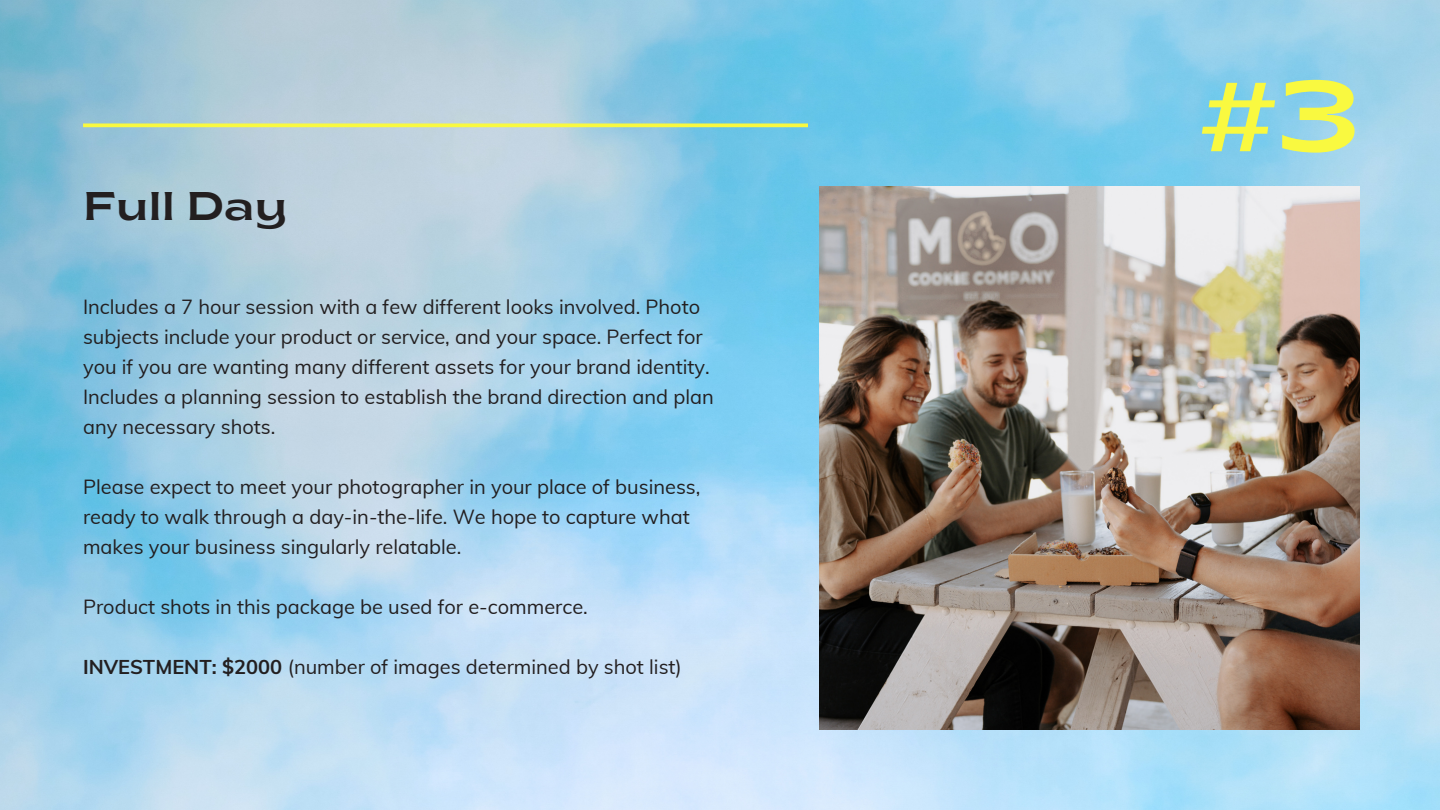
<style>
.page{position:relative;width:1440px;height:810px;background:#fff}
.page>*{position:absolute;margin:0;border:0;box-sizing:border-box;transform-origin:0 0}
.t1{font:semi-expanded 100px "Brice";color:#f9f940}
.t2{font:semi-expanded 40px "Brice";color:#231f20}
.t3{font:20px/30px "Muli";color:#231f20}
.s1{font-weight:700}
</style>
<div class="page">
<img style="left:0;top:0;width:1440px;height:810px">
<img style="left:820px;top:187px;width:539px;height:542px">
<svg style="left:83px;top:123px;width:725px;height:4px;background:#eef352"></svg>
<p class="t2" style="left:83px;top:190px;width:206px">Full Day</p>
<p class="t3" style="left:83px;top:291px;width:632px">Includes a 7 hour session with a few different looks involved. Photo subjects include your product or service, and your space. Perfect for you if you are wanting many different assets for your brand identity.<br>Includes a planning session to establish the brand direction and plan any necessary shots.</p>
<p class="t3" style="left:83px;top:471px;width:619px">Please expect to meet your photographer in your place of business, ready to walk through a day-in-the-life. We hope to capture what makes your business singularly relatable.</p>
<p class="t3" style="left:83px;top:591px;width:506px">Product shots in this package be used for e-commerce.</p>
<p class="t3" style="left:83px;top:651px;width:600px"><span class="s1">INVESTMENT: $2000</span> (number of images determined by shot list)</p>
<p class="t1" style="left:1199px;top:76px;width:162px">#3</p>
</div>
